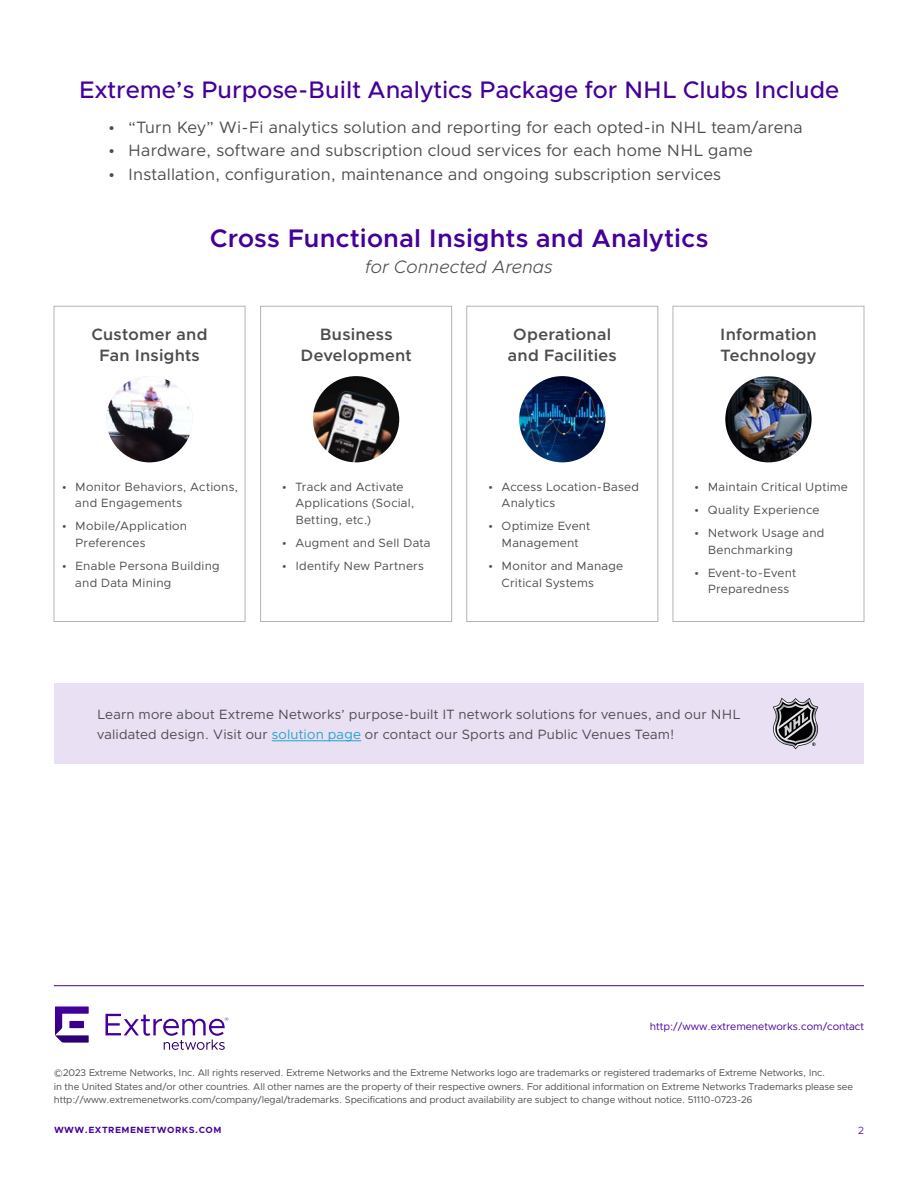
<style>
.page{position:relative;width:918px;height:1188px;background:#fff}
.page>*{position:absolute;margin:0;border:0;box-sizing:border-box;transform-origin:0 0}
.t1{font:600 25.5px "Clarity City";letter-spacing:.01em;color:#409}
.t2{font:500 24px "Clarity City";color:#409}
.t3{font:italic 300 18px "Clarity City";letter-spacing:.005em;color:#4d4d4f}
.t4{font:16.5px "Clarity City";letter-spacing:.01em;color:#4d4d4f}
.t5{font:600 16.5px/21px "Clarity City";letter-spacing:.015em;color:#4d4d4f;text-align:center}
.t6{font:13.5px/19.5px "Clarity City";letter-spacing:.015em;color:#4d4d4f}
.t7{font:12px/16.5px "Clarity City";letter-spacing:.02em;color:#4d4d4f}
.t8{font:10.5px "Clarity City";color:#409}
.t9{font:10.5px "Clarity City";color:#6026a8}
.t10{font:9.75px/13.5px "Clarity City";letter-spacing:-.01em;color:#4d4d4f}
.t11{font:700 9px "Clarity City";letter-spacing:.05em;color:#409}
.s1{color:#29a2ca}
</style>
<div class="page">
<hr style="left:54px;top:985px;width:810px;height:1px;background:#409">
<svg style="left:55px;top:1006px;width:34px;height:37px"></svg>
<svg style="left:105px;top:1014px;width:123px;height:36px"></svg>
<div style="left:54px;top:683px;width:810px;height:81px;background:#e9e0f3"></div>
<div style="left:54px;top:306px;width:191px;height:316px;border:1px solid #b1b4b6"></div>
<div style="left:260px;top:306px;width:192px;height:316px;border:1px solid #b1b4b6"></div>
<div style="left:466px;top:306px;width:192px;height:316px;border:1px solid #b1b4b6"></div>
<div style="left:673px;top:306px;width:191px;height:316px;border:1px solid #b1b4b6"></div>
<hr style="left:272px;top:741px;width:89px;height:1px;background:#29a2ca">
<svg style="left:773px;top:698px;width:45px;height:51px"></svg>
<img style="left:106px;top:376px;width:87px;height:86px;border-radius:43px">
<img style="left:313px;top:376px;width:86px;height:86px;border-radius:43px">
<img style="left:519px;top:376px;width:86px;height:86px;border-radius:43px">
<img style="left:725px;top:376px;width:87px;height:86px;border-radius:43px">
<h2 class="t2" style="left:79px;top:75px;width:762px">Extreme’s Purpose-Built Analytics Package for NHL Clubs Include</h2>
<h3 class="t4" style="left:108px;top:117px;width:696px">• “Turn Key” Wi-Fi analytics solution and reporting for each opted-in NHL team/arena</h3>
<h3 class="t4" style="left:108px;top:140px;width:646px">• Hardware, software and subscription cloud services for each home NHL game</h3>
<h3 class="t4" style="left:108px;top:164px;width:615px">• Installation, configuration, maintenance and ongoing subscription services</h3>
<h1 class="t1" style="left:210px;top:222px;width:500px">Cross Functional Insights and Analytics</h1>
<h3 class="t3" style="left:365px;top:256px;width:189px">for Connected Arenas</h3>
<h3 class="t5" style="left:91px;top:323px;width:118px">Customer and<br>Fan Insights</h3>
<h3 class="t5" style="left:301px;top:323px;width:113px">Business<br>Development</h3>
<h3 class="t5" style="left:508px;top:323px;width:110px">Operational and Facilities</h3>
<h3 class="t5" style="left:720px;top:323px;width:98px;text-align:left">Information<br>Technology</h3>
<p class="t7" style="left:75px;top:478px;width:165px;text-indent:-14px">• Monitor Behaviors, Actions, and Engagements</p>
<p class="t7" style="left:75px;top:518px;width:113px;text-indent:-14px">• Mobile/Application<br>Preferences</p>
<p class="t7" style="left:75px;top:558px;width:146px;text-indent:-14px">• Enable Persona Building and Data Mining</p>
<p class="t7" style="left:295px;top:478px;width:121px;text-indent:-14px">• Track and Activate<br>Applications (Social,<br>Betting, etc.)</p>
<p class="t7" style="left:282px;top:535px;width:150px">• Augment and Sell Data</p>
<p class="t7" style="left:282px;top:558px;width:144px">• Identify New Partners</p>
<p class="t7" style="left:502px;top:478px;width:139px;text-indent:-14px">• Access Location-Based<br>Analytics</p>
<p class="t7" style="left:488px;top:518px;width:104px;text-align:center">• Optimize Event<br>Management</p>
<p class="t7" style="left:502px;top:558px;width:123px;text-indent:-14px">• Monitor and Manage<br>Critical Systems</p>
<p class="t7" style="left:694px;top:478px;width:155px">• Maintain Critical Uptime</p>
<p class="t7" style="left:694px;top:501px;width:127px">• Quality Experience</p>
<p class="t7" style="left:708px;top:525px;width:118px;text-indent:-14px">• Network Usage and<br>Benchmarking</p>
<p class="t7" style="left:694px;top:564px;width:104px;text-align:center">• Event-to-Event<br>Preparedness</p>
<h3 class="t6" style="left:97px;top:705px;width:645px">Learn more about Extreme Networks’ purpose-built IT network solutions for venues, and our NHL validated design. Visit our <span class="s1">solution page</span> or contact our Sports and Public Venues Team!</h3>
<p class="t8" style="left:650px;top:1020px;width:216px">http://www.extremenetworks.com/contact</p>
<p class="t10" style="left:54px;top:1066px;width:801px">©2023 Extreme Networks, Inc. All rights reserved. Extreme Networks and the Extreme Networks logo are trademarks or registered trademarks of Extreme Networks, Inc.<br>in the United States and/or other countries. All other names are the property of their respective owners. For additional information on Extreme Networks Trademarks please see http://www.extremenetworks.com/company/legal/trademarks. Specifications and product availability are subject to change without notice. 51110-0723-26</p>
<p class="t11" style="left:54px;top:1124px;width:169px">WWW.EXTREMENETWORKS.COM</p>
<p class="t9" style="left:858px;top:1124px;width:7px">2</p>
</div>
